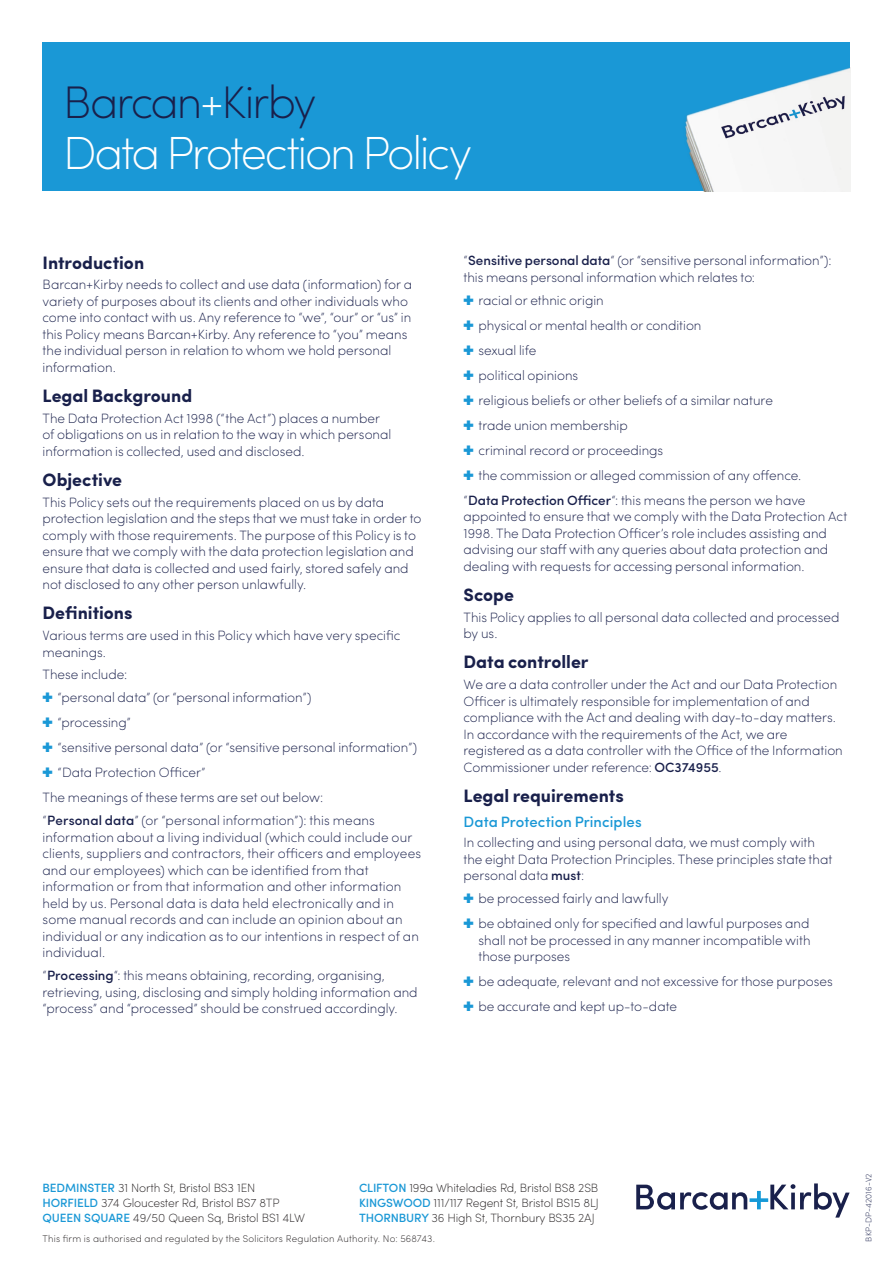
<style>
.page{position:relative;width:893px;height:1263px;background:#fff}
.page>*{position:absolute;margin:0;border:0;box-sizing:border-box;transform-origin:0 0}
.t1{font:200 46.5px "Sofia Pro";letter-spacing:-.055em;color:#fff}
.t2{font:200 45.75px "Sofia Pro";letter-spacing:-.045em;color:#19204b}
.t3{font:700 18px "Sofia Pro";color:#19204b}
.t4{font:500 15px "Sofia Pro";letter-spacing:.005em;color:#1a98d6}
.t5{font:200 13.5px/16.5px "Sofia Pro";color:#19204b}
.t6{font:200 12px "Sofia Pro";letter-spacing:-.01em;color:#231f20}
.t7{font:200 9.75px "Sofia Pro";letter-spacing:.02em;color:#231f20}
.t8{font:200 8.25px "Sofia Pro";letter-spacing:.01em;color:#19204b}
.s1{color:#fff}
.s2{color:#1a98d6}
.s3{font-weight:500}
.s4{font-weight:500;color:#1a98d6}
</style>
<div class="page">
<div style="left:43px;top:43px;width:807px;height:148px;background:#1a98d6"></div>
<img style="left:685px;top:67px;width:165px;height:124px">
<svg style="left:636px;top:1183px;width:214px;height:34px"></svg>
<h2 class="t2" style="left:63px;top:71px;width:255px">Barcan<span class="s1">+</span>Kirby</h2>
<h1 class="t1" style="left:63px;top:120px;width:410px">Data Protection Policy</h1>
<h3 class="t3" style="left:43px;top:249px;width:103px">Introduction</h3>
<p class="t5" style="left:43px;top:276px;width:371px">Barcan+Kirby needs to collect and use data (information) for a variety of purposes about its clients and other individuals who come into contact with us. Any reference to “we”, “our” or “us” in this Policy means Barcan+Kirby. Any reference to “you” means the individual person in relation to whom we hold personal information.</p>
<h3 class="t3" style="left:43px;top:382px;width:151px">Legal Background</h3>
<p class="t5" style="left:43px;top:409px;width:350px">The Data Protection Act 1998 (“the Act”) places a number of obligations on us in relation to the way in which personal information is collected, used and disclosed.</p>
<h3 class="t3" style="left:43px;top:466px;width:81px">Objective</h3>
<p class="t5" style="left:43px;top:493px;width:380px">This Policy sets out the requirements placed on us by data protection legislation and the steps that we must take in order to comply with those requirements. The purpose of this Policy is to ensure that we comply with the data protection legislation and ensure that data is collected and used fairly, stored safely and not disclosed to any other person unlawfully.</p>
<h3 class="t3" style="left:43px;top:599px;width:91px">Definitions</h3>
<p class="t5" style="left:43px;top:626px;width:360px">Various terms are used in this Policy which have very specific meanings.</p>
<p class="t5" style="left:43px;top:662px;width:270px;line-height:23px">These include:<br><span class="s2">✚</span> “personal data” (or “personal information”)</p>
<p class="t5" style="left:43px;top:709px;width:376px;line-height:25px"><span class="s2">✚</span> “processing”<br><span class="s2">✚</span> “sensitive personal data” (or “sensitive personal information”) <span class="s2">✚</span> “Data Protection Officer”<br>The meanings of these terms are set out below:</p>
<p class="t5" style="left:43px;top:811px;width:380px">“<span class="s3">Personal data</span>” (or “personal information”): this means information about a living individual (which could include our clients, suppliers and contractors, their officers and employees and our employees) which can be identified from that information or from that information and other information held by us. Personal data is data held electronically and in some manual records and can include an opinion about an individual or any indication as to our intentions in respect of an individual.</p>
<p class="t5" style="left:43px;top:966px;width:377px">“<span class="s3">Processing</span>“: this means obtaining, recording, organising, retrieving, using, disclosing and simply holding information and “process” and “processed” should be construed accordingly.</p>
<p class="t5" style="left:463px;top:252px;width:370px">“<span class="s3">Sensitive personal data</span>“ (or “sensitive personal information”): this means personal information which relates to:</p>
<p class="t5" style="left:463px;top:287px;width:343px;line-height:25px"><span class="s2">✚</span> racial or ethnic origin<br><span class="s2">✚</span> physical or mental health or condition<br><span class="s2">✚</span> sexual life<br><span class="s2">✚</span> political opinions<br><span class="s2">✚</span> religious beliefs or other beliefs of a similar nature<br><span class="s2">✚</span> trade union membership<br><span class="s2">✚</span> criminal record or proceedings<br><span class="s2">✚</span> the commission or alleged commission of any offence. “<span class="s3">Data Protection Officer</span>“: this means the person we have</p>
<p class="t5" style="left:463px;top:507px;width:385px">appointed to ensure that we comply with the Data Protection Act 1998. The Data Protection Officer’s role includes assisting and advising our staff with any queries about data protection and dealing with requests for accessing personal information.</p>
<h3 class="t3" style="left:463px;top:581px;width:52px">Scope</h3>
<p class="t5" style="left:463px;top:608px;width:377px">This Policy applies to all personal data collected and processed by us.</p>
<h3 class="t3" style="left:463px;top:648px;width:127px">Data controller</h3>
<p class="t5" style="left:463px;top:675px;width:381px">We are a data controller under the Act and our Data Protection Officer is ultimately responsible for implementation of and compliance with the Act and dealing with day-to-day matters.<br>In accordance with the requirements of the Act, we are registered as a data controller with the Office of the Information Commissioner under reference: <span class="s3">OC374955</span>.</p>
<h3 class="t3" style="left:463px;top:782px;width:162px">Legal requirements</h3>
<p class="t4" style="left:463px;top:810px;width:180px">Data Protection Principles</p>
<p class="t5" style="left:463px;top:834px;width:370px">In collecting and using personal data, we must comply with the eight Data Protection Principles. These principles state that personal data <span class="s3">must</span>:</p>
<p class="t5" style="left:463px;top:885px;width:347px;line-height:25px"><span class="s2">✚</span> be processed fairly and lawfully<br><span class="s2">✚</span> be obtained only for specified and lawful purposes and</p>
<p class="t5" style="left:478px;top:931px;width:334px">shall not be processed in any manner incompatible with those purposes</p>
<p class="t5" style="left:463px;top:968px;width:371px;line-height:25px"><span class="s2">✚</span> be adequate, relevant and not excessive for those purposes <span class="s2">✚</span> be accurate and kept up-to-date</p>
<p class="t6" style="left:43px;top:1180px;width:214px"><span class="s4">BEDMINSTER</span> 31 North St, Bristol BS3 1EN</p>
<p class="t6" style="left:359px;top:1180px;width:241px"><span class="s4">CLIFTON</span> 199a Whiteladies Rd, Bristol BS8 2SB</p>
<p class="t6" style="left:43px;top:1195px;width:239px"><span class="s4">HORFIELD</span> 374 Gloucester Rd, Bristol BS7 8TP</p>
<p class="t6" style="left:359px;top:1195px;width:241px"><span class="s4">KINGSWOOD</span> 111/117 Regent St, Bristol BS15 8LJ</p>
<p class="t6" style="left:43px;top:1210px;width:264px"><span class="s4">QUEEN SQUARE</span> 49/50 Queen Sq, Bristol BS1 4LW</p>
<p class="t6" style="left:359px;top:1210px;width:237px"><span class="s4">THORNBURY</span> 36 High St, Thornbury BS35 2AJ</p>
<p class="t7" style="left:43px;top:1231px;width:394px">This firm is authorised and regulated by the Solicitors Regulation Authority. No: 568743.</p>
<p class="t8" style="left:863px;top:1242px;width:70px;rotate:-90deg">BKP-DP-42016-V2</p>
</div>
